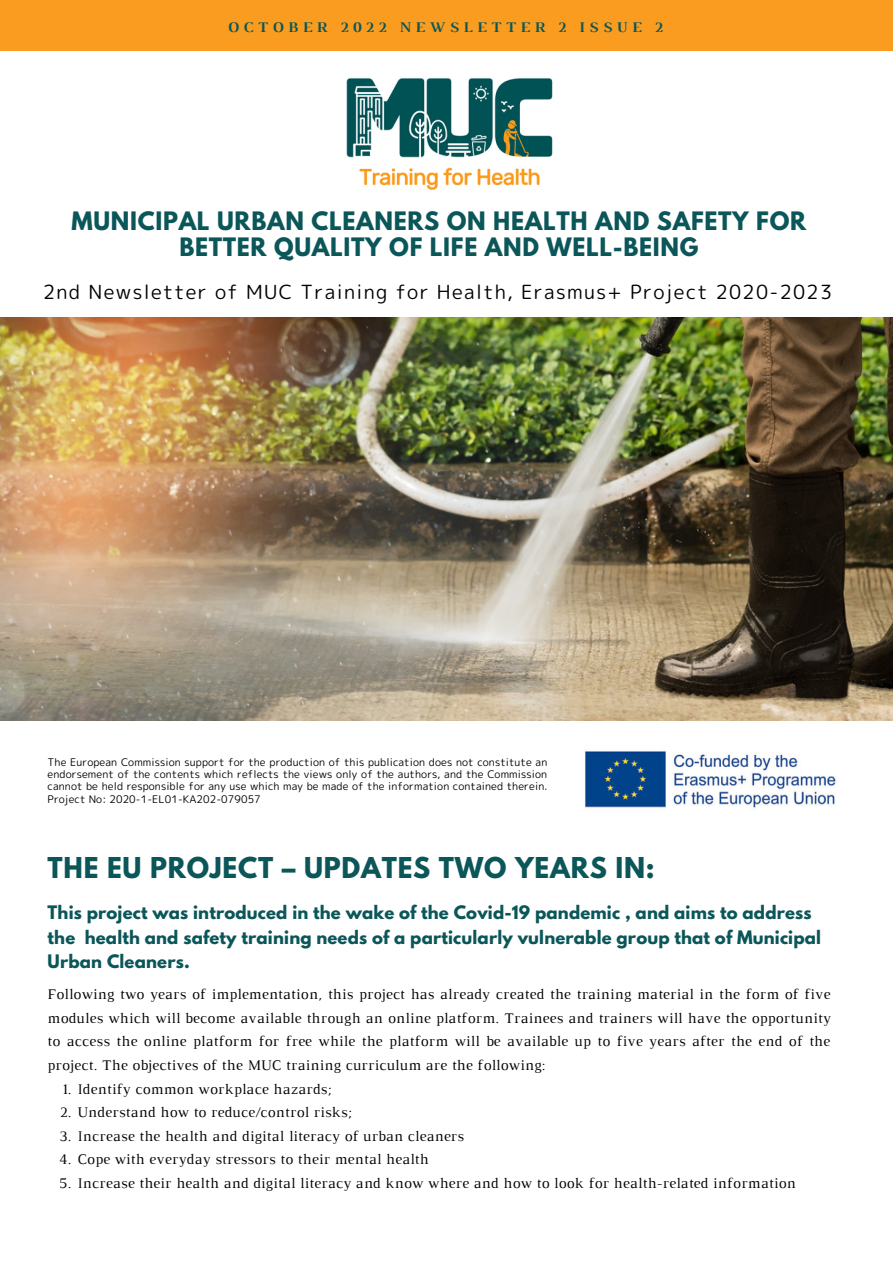
<style>
.page{position:relative;width:893px;height:1264px;background:#fff}
.page>*{position:absolute;margin:0;border:0;box-sizing:border-box;transform-origin:0 0}
.t1{font:700 25.5px "League Spartan";letter-spacing:.03em;color:#0b5659}
.t2{font:700 22.5px/25.8px "League Spartan";letter-spacing:.03em;color:#0b5659;text-align:center}
.t3{font:19.5px "rounded mplus 1 p regular";letter-spacing:.07em;color:#000}
.t4{font:700 16.5px/24.8px "League Spartan";letter-spacing:.01em;color:#0b5659}
.t5{font:15px/23.5px "Luthier";letter-spacing:.02em;color:#000;text-align:justify}
.t6{font:700 15px "Luthier";letter-spacing:.3em;color:#0b5659}
.t7{font:10.5px/12.3px "rounded mplus 1 p regular";letter-spacing:.01em;color:#000;text-align:justify}
</style>
<div class="page">
<div style="left:0;top:0;width:892px;height:51px;background:#fa9c1f"></div>
<img style="left:584px;top:750px;width:252px;height:59px">
<img style="left:346px;top:78px;width:207px;height:112px">
<img style="left:0;top:318px;width:892px;height:402px">
<p class="t6" style="left:227px;top:22px;width:436px">OCTOBER 2022 NEWSLETTER 2 ISSUE 2</p>
<h2 class="t2" style="left:72px;top:211px;width:736px">MUNICIPAL URBAN CLEANERS ON HEALTH AND SAFETY FOR<br>BETTER QUALITY OF LIFE AND WELL-BEING</h2>
<h3 class="t3" style="left:43px;top:278px;width:790px">2nd Newsletter of MUC Training for Health, Erasmus+ Project 2020-2023</h3>
<p class="t7" style="left:48px;top:755px;width:501px">The European Commission support for the production of this publication does not constitute an endorsement of the contents which reflects the views only of the authors, and the Commission cannot be held responsible for any use which may be made of the information contained therein.<br>Project No: 2020-1-EL01-KA202-079057</p>
<h1 class="t1" style="left:48px;top:855px;width:608px">THE EU PROJECT – UPDATES TWO YEARS IN:</h1>
<p class="t4" style="left:48px;top:902px;width:775px">This project was introduced in the wake of the Covid-19 pandemic , and aims to address the health and safety training needs of a particularly vulnerable group that of Municipal<br>Urban Cleaners.</p>
<p class="t5" style="left:48px;top:983px;width:784px">Following two years of implementation, this project has already created the training material in the form of five modules which will become available through an online platform. Trainees and trainers will have the opportunity to access the online platform for free while the platform will be available up to five years after the end of the project. The objectives of the MUC training curriculum are the following:</p>
<p class="t5" style="left:63px;top:1077px;width:270px">1. Identify common workplace hazards;</p>
<p class="t5" style="left:60px;top:1101px;width:293px">2. Understand how to reduce/control risks;</p>
<p class="t5" style="left:60px;top:1125px;width:406px">3. Increase the health and digital literacy of urban cleaners</p>
<p class="t5" style="left:59px;top:1148px;width:371px">4. Cope with everyday stressors to their mental health</p>
<p class="t5" style="left:59px;top:1172px;width:737px">5. Increase their health and digital literacy and know where and how to look for health-related information</p>
</div>
